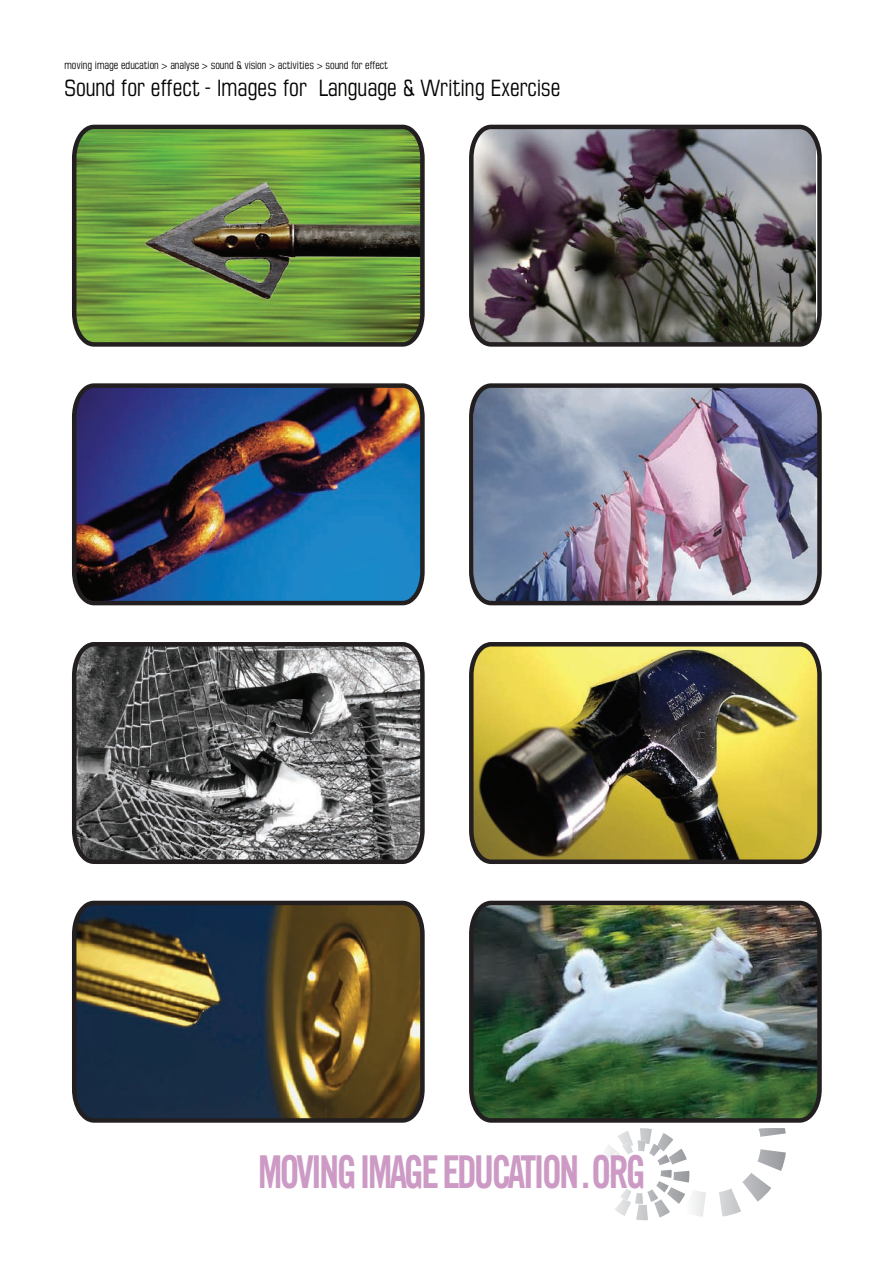
<style>
.page{position:relative;width:893px;height:1263px;background:#fff}
.page>*{position:absolute;margin:0;border:0;box-sizing:border-box;transform-origin:0 0}
.t1{font:45px "Cg Trade Bd Cd";letter-spacing:-.075em;color:#cc9ac5;scale:.9 1}
.t2{font:22.5px "MK Sans Tall X";color:#040503}
.t3{font:10.5px "MK Sans Tall X";color:#040503}
</style>
<div class="page">
<svg style="left:606px;top:1128px;width:180px;height:92px"></svg>
<img style="left:469px;top:383px;width:353px;height:222px">
<img style="left:469px;top:642px;width:353px;height:222px">
<svg style="left:72px;top:642px;width:353px;height:222px;background:#6e6d6e"></svg>
<img style="left:469px;top:901px;width:353px;height:222px">
<svg style="left:72px;top:901px;width:353px;height:222px;background:#4d4936"></svg>
<img style="left:72px;top:383px;width:353px;height:222px">
<svg style="left:469px;top:125px;width:353px;height:222px;background:#676265"></svg>
<svg style="left:72px;top:125px;width:353px;height:222px;background:#698f40"></svg>
<p class="t3" style="left:64px;top:59px;width:325px">moving image education &gt; analyse &gt; sound &amp; vision &gt; activities &gt; sound for effect</p>
<h2 class="t2" style="left:64px;top:74px;width:498px">Sound for effect - Images for Language &amp; Writing Exercise</h2>
<h1 class="t1" style="left:258px;top:1145px;width:432px">MOVING IMAGE EDUCATION .ORG</h1>
</div>
